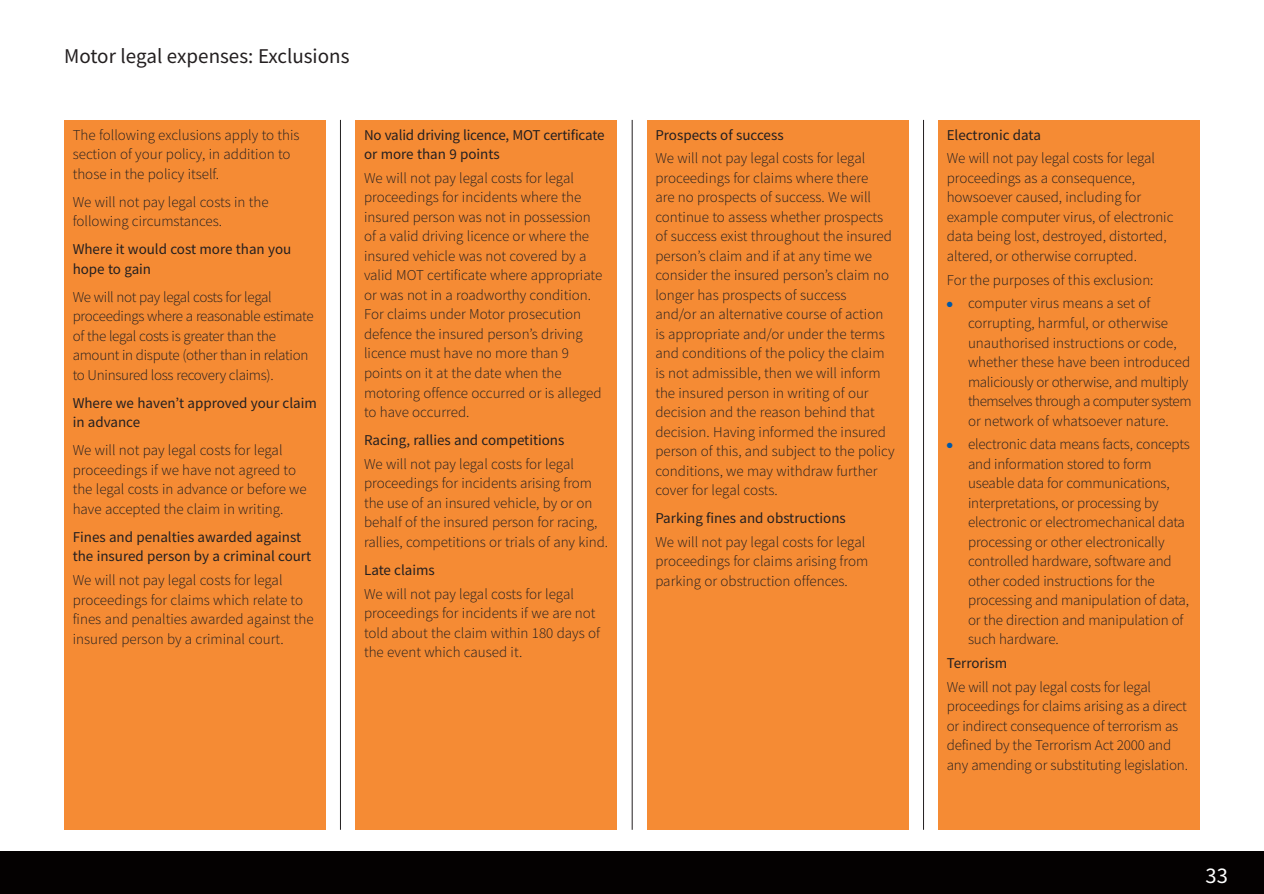
<style>
.page{position:relative;width:1264px;height:894px;background:#fff}
.page>*{position:absolute;margin:0;border:0;box-sizing:border-box;transform-origin:0 0}
.t1{font:22.5px "Source Sans Pro";color:#fff}
.t2{font:21px "Source Sans Pro";color:#231f20}
.t3{font:300 15px/19.5px "Source Sans Pro";color:#231f20}
.t4{font:15px/19.5px "Source Sans Pro";color:#231f20}
.t5{font:300 15px/19.5px "Source Sans Pro";letter-spacing:-.02em;color:#231f20}
.s1{color:#0158a6}
</style>
<div class="page">
<div style="left:0;top:851px;width:1264px;height:43px;background:#040101"></div>
<hr style="left:632px;top:120px;width:1px;height:710px;background:#231f20">
<hr style="left:340px;top:120px;width:1px;height:710px;background:#231f20">
<div style="left:938px;top:120px;width:262px;height:710px;background:#f58b34"></div>
<div style="left:647px;top:120px;width:261px;height:710px;background:#f58b34"></div>
<div style="left:355px;top:120px;width:262px;height:710px;background:#f58b34"></div>
<div style="left:64px;top:120px;width:262px;height:710px;background:#f58b34"></div>
<hr style="left:923px;top:120px;width:1px;height:710px;background:#231f20">
<h2 class="t2" style="left:64px;top:43px;width:287px">Motor legal expenses: Exclusions</h2>
<p class="t3" style="left:73px;top:125px;width:228px">The following exclusions apply to this section of your policy, in addition to those in the policy itself.</p>
<p class="t3" style="left:73px;top:192px;width:197px">We will not pay legal costs in the following circumstances.</p>
<p class="t4" style="left:73px;top:239px;width:220px">Where it would cost more than you hope to gain</p>
<p class="t5" style="left:73px;top:287px;width:242px">We will not pay legal costs for legal proceedings where a reasonable estimate of the legal costs is greater than the amount in dispute (other than in relation to Uninsured loss recovery claims).</p>
<p class="t4" style="left:73px;top:393px;width:246px">Where we haven’t approved your claim in advance</p>
<p class="t3" style="left:73px;top:440px;width:236px">We will not pay legal costs for legal proceedings if we have not agreed to the legal costs in advance or before we have accepted the claim in writing.</p>
<p class="t4" style="left:73px;top:527px;width:240px">Fines and penalties awarded against the insured person by a criminal court</p>
<p class="t3" style="left:73px;top:570px;width:242px">We will not pay legal costs for legal proceedings for claims which relate to fines and penalties awarded against the insured person by a criminal court.</p>
<p class="t4" style="left:364px;top:125px;width:242px">No valid driving licence, MOT certificate or more than 9 points</p>
<p class="t3" style="left:364px;top:168px;width:240px">We will not pay legal costs for legal proceedings for incidents where the insured person was not in possession of a valid driving licence or where the insured vehicle was not covered by a valid MOT certificate where appropriate or was not in a roadworthy condition.<br>For claims under Motor prosecution defence the insured person’s driving licence must have no more than 9 points on it at the date when the motoring offence occurred or is alleged to have occurred.</p>
<p class="t4" style="left:364px;top:430px;width:202px">Racing, rallies and competitions</p>
<p class="t3" style="left:364px;top:454px;width:246px">We will not pay legal costs for legal proceedings for incidents arising from the use of an insured vehicle, by or on behalf of the insured person for racing, rallies, competitions or trials of any kind.</p>
<p class="t4" style="left:364px;top:560px;width:72px">Late claims</p>
<p class="t3" style="left:364px;top:584px;width:237px">We will not pay legal costs for legal proceedings for incidents if we are not told about the claim within 180 days of the event which caused it.</p>
<p class="t4" style="left:655px;top:125px;width:130px">Prospects of success</p>
<p class="t3" style="left:655px;top:149px;width:241px">We will not pay legal costs for legal proceedings for claims where there<br>are no prospects of success. We will continue to assess whether prospects of success exist throughout the insured person’s claim and if at any time we consider the insured person’s claim no longer has prospects of success<br>and/or an alternative course of action is appropriate and/or under the terms and conditions of the policy the claim is not admissible, then we will inform the insured person in writing of our decision and the reason behind that decision. Having informed the insured person of this, and subject to the policy conditions, we may withdraw further cover for legal costs.</p>
<p class="t4" style="left:655px;top:508px;width:192px">Parking fines and obstructions</p>
<p class="t3" style="left:655px;top:532px;width:214px">We will not pay legal costs for legal proceedings for claims arising from parking or obstruction offences.</p>
<p class="t4" style="left:946px;top:125px;width:96px">Electronic data</p>
<p class="t3" style="left:946px;top:149px;width:228px">We will not pay legal costs for legal proceedings as a consequence, howsoever caused, including for example computer virus, of electronic data being lost, destroyed, distorted, altered, or otherwise corrupted.</p>
<p class="t3" style="left:946px;top:270px;width:208px">For the purposes of this exclusion:</p>
<p class="t3" style="left:968px;top:294px;width:225px;text-indent:-21px"><span class="s1">●</span> computer virus means a set of corrupting, harmful, or otherwise unauthorised instructions or code, whether these have been introduced maliciously or otherwise, and multiply themselves through a computer system or network of whatsoever nature.</p>
<p class="t3" style="left:968px;top:434px;width:223px;text-indent:-21px"><span class="s1">●</span> electronic data means facts, concepts and information stored to form useable data for communications, interpretations, or processing by electronic or electromechanical data processing or other electronically controlled hardware, software and other coded instructions for the processing and manipulation of data, or the direction and manipulation of such hardware.</p>
<p class="t4" style="left:946px;top:653px;width:62px">Terrorism</p>
<p class="t3" style="left:946px;top:677px;width:243px">We will not pay legal costs for legal proceedings for claims arising as a direct or indirect consequence of terrorism as defined by the Terrorism Act 2000 and any amending or substituting legislation.</p>
<h1 class="t1" style="left:1205px;top:861px;width:24px">33</h1>
</div>
